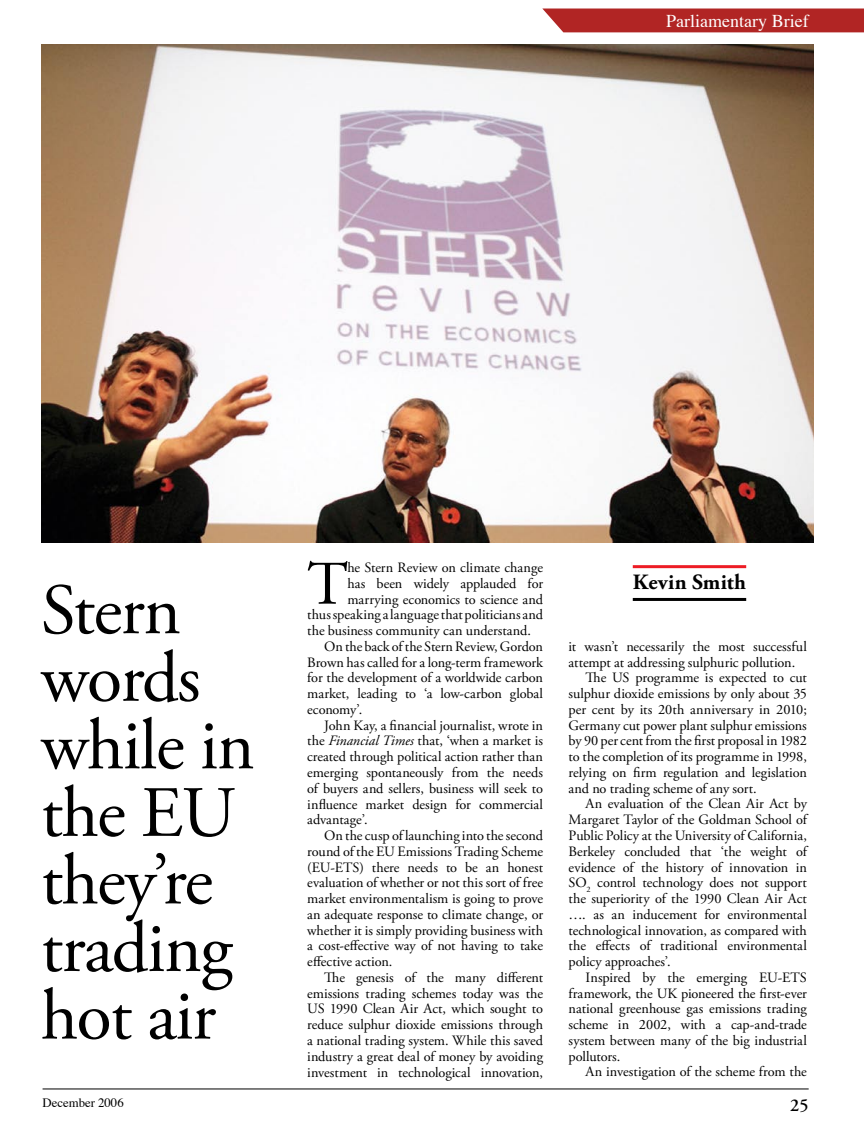
<style>
.page{position:relative;width:864px;height:1132px;background:#fff}
.page>*{position:absolute;margin:0;border:0;box-sizing:border-box;transform-origin:0 0}
.t1{font:72px/67.5px "Adobe Garamond Pro";letter-spacing:-.02em;color:#000}
.t2{font:61.8px "Adobe Garamond Pro";color:#000}
.t3{font:700 21.75px "Adobe Garamond Pro";letter-spacing:.01em;color:#000}
.t4{font:18px "Times";color:#fff}
.t5{font:600 18px "Adobe Garamond Pro";color:#000}
.t6{font:14.25px "Adobe Garamond Pro";color:#000}
.t7{font:14.25px "Adobe Garamond Pro";letter-spacing:-.02em;color:#000}
.t8{font:12.75px "Times";color:#000}
.s1{font-style:italic}
</style>
<div class="page">
<hr style="left:43px;top:1088px;width:765px;height:1px;background:#000">
<div style="left:543px;top:9px;width:320px;height:23px;background:#b12524"></div>
<hr style="left:632px;top:565px;width:113px;height:3px;background:#ed1c24">
<hr style="left:632px;top:597px;width:113px;height:3px;background:#000">
<img style="left:42px;top:45px;width:770px;height:497px">
<p class="t4" style="left:665px;top:4px;width:144px">Parliamentary Brief</p>
<h1 class="t1" style="left:41px;top:579px;width:215px">Stern words while in the EU they’re trading hot air</h1>
<h2 class="t2" style="left:307px;top:546px;width:42px">T</h2>
<p class="t6" style="left:347px;top:559px;width:197px">he Stern Review on climate change</p>
<p class="t6" style="left:347px;top:574px;width:197px">has been widely applauded for</p>
<p class="t6" style="left:347px;top:590px;width:197px">marrying economics to science and</p>
<p class="t6" style="left:307px;top:606px;width:237px">thus speaking a language that politicians and</p>
<p class="t6" style="left:307px;top:622px;width:225px">the business community can understand.</p>
<p class="t6" style="left:324px;top:637px;width:220px">On the back of the Stern Review, Gordon</p>
<p class="t6" style="left:307px;top:653px;width:237px">Brown has called for a long-term framework</p>
<p class="t6" style="left:307px;top:669px;width:237px">for the development of a worldwide carbon</p>
<p class="t6" style="left:307px;top:685px;width:237px">market, leading to ‘a low-carbon global</p>
<p class="t7" style="left:307px;top:700px;width:57px">economy’.</p>
<p class="t6" style="left:324px;top:716px;width:220px">John Kay, a financial journalist, wrote in</p>
<p class="t6" style="left:307px;top:732px;width:237px">the <span class="s1">Financial Times</span> that, ‘when a market is</p>
<p class="t6" style="left:307px;top:748px;width:237px">created through political action rather than</p>
<p class="t6" style="left:307px;top:763px;width:237px">emerging spontaneously from the needs</p>
<p class="t6" style="left:307px;top:779px;width:237px">of buyers and sellers, business will seek to</p>
<p class="t6" style="left:307px;top:795px;width:237px">influence market design for commercial</p>
<p class="t6" style="left:307px;top:811px;width:62px">advantage’.</p>
<p class="t6" style="left:324px;top:826px;width:220px">On the cusp of launching into the second</p>
<p class="t6" style="left:307px;top:842px;width:237px">round of the EU Emissions Trading Scheme</p>
<p class="t6" style="left:307px;top:858px;width:237px">(EU-ETS) there needs to be an honest</p>
<p class="t6" style="left:307px;top:874px;width:237px">evaluation of whether or not this sort of free</p>
<p class="t6" style="left:307px;top:889px;width:237px">market environmentalism is going to prove</p>
<p class="t6" style="left:307px;top:905px;width:237px">an adequate response to climate change, or</p>
<p class="t6" style="left:307px;top:921px;width:237px">whether it is simply providing business with</p>
<p class="t6" style="left:307px;top:937px;width:237px">a cost-effective way of not having to take</p>
<p class="t6" style="left:307px;top:952px;width:87px">effective action.</p>
<p class="t6" style="left:324px;top:968px;width:220px">The genesis of the many different</p>
<p class="t6" style="left:307px;top:984px;width:237px">emissions trading schemes today was the</p>
<p class="t6" style="left:307px;top:1000px;width:237px">US 1990 Clean Air Act, which sought to</p>
<p class="t6" style="left:307px;top:1015px;width:237px">reduce sulphur dioxide emissions through</p>
<p class="t6" style="left:307px;top:1031px;width:237px">a national trading system. While this saved</p>
<p class="t6" style="left:307px;top:1047px;width:237px">industry a great deal of money by avoiding</p>
<p class="t6" style="left:307px;top:1063px;width:237px">investment in technological innovation,</p>
<h3 class="t3" style="left:632px;top:569px;width:115px">Kevin Smith</h3>
<p class="t6" style="left:568px;top:637px;width:240px">it wasn’t necessarily the most successful</p>
<p class="t6" style="left:568px;top:653px;width:228px">attempt at addressing sulphuric pollution.</p>
<p class="t6" style="left:585px;top:669px;width:223px">The US programme is expected to cut</p>
<p class="t6" style="left:568px;top:684px;width:240px">sulphur dioxide emissions by only about 35</p>
<p class="t6" style="left:568px;top:700px;width:240px">per cent by its 20th anniversary in 2010;</p>
<p class="t6" style="left:568px;top:716px;width:240px">Germany cut power plant sulphur emissions</p>
<p class="t6" style="left:568px;top:732px;width:240px">by 90 per cent from the first proposal in 1982</p>
<p class="t6" style="left:568px;top:747px;width:240px">to the completion of its programme in 1998,</p>
<p class="t6" style="left:568px;top:763px;width:240px">relying on firm regulation and legislation</p>
<p class="t6" style="left:568px;top:779px;width:189px">and no trading scheme of any sort.</p>
<p class="t6" style="left:585px;top:795px;width:223px">An evaluation of the Clean Air Act by</p>
<p class="t6" style="left:568px;top:810px;width:240px">Margaret Taylor of the Goldman School of</p>
<p class="t6" style="left:568px;top:826px;width:240px">Public Policy at the University of California,</p>
<p class="t6" style="left:568px;top:842px;width:240px">Berkeley concluded that ‘the weight of</p>
<p class="t6" style="left:568px;top:858px;width:240px">evidence of the history of innovation in</p>
<p class="t6" style="left:568px;top:873px;width:240px">SO<sub>2</sub> control technology does not support</p>
<p class="t6" style="left:568px;top:889px;width:240px">the superiority of the 1990 Clean Air Act</p>
<p class="t6" style="left:568px;top:905px;width:240px">…. as an inducement for environmental</p>
<p class="t6" style="left:568px;top:921px;width:240px">technological innovation, as compared with</p>
<p class="t6" style="left:568px;top:936px;width:240px">the effects of traditional environmental</p>
<p class="t6" style="left:568px;top:952px;width:103px">policy approaches’.</p>
<p class="t6" style="left:585px;top:968px;width:223px">Inspired by the emerging EU-ETS</p>
<p class="t6" style="left:568px;top:984px;width:240px">framework, the UK pioneered the first-ever</p>
<p class="t6" style="left:568px;top:999px;width:240px">national greenhouse gas emissions trading</p>
<p class="t6" style="left:568px;top:1015px;width:240px">scheme in 2002, with a cap-and-trade</p>
<p class="t6" style="left:568px;top:1031px;width:240px">system between many of the big industrial</p>
<p class="t6" style="left:568px;top:1047px;width:53px">pollutors.</p>
<p class="t6" style="left:585px;top:1062px;width:223px">An investigation of the scheme from the</p>
<p class="t8" style="left:43px;top:1090px;width:83px">December 2006</p>
<p class="t5" style="left:790px;top:1094px;width:20px">25</p>
</div>
